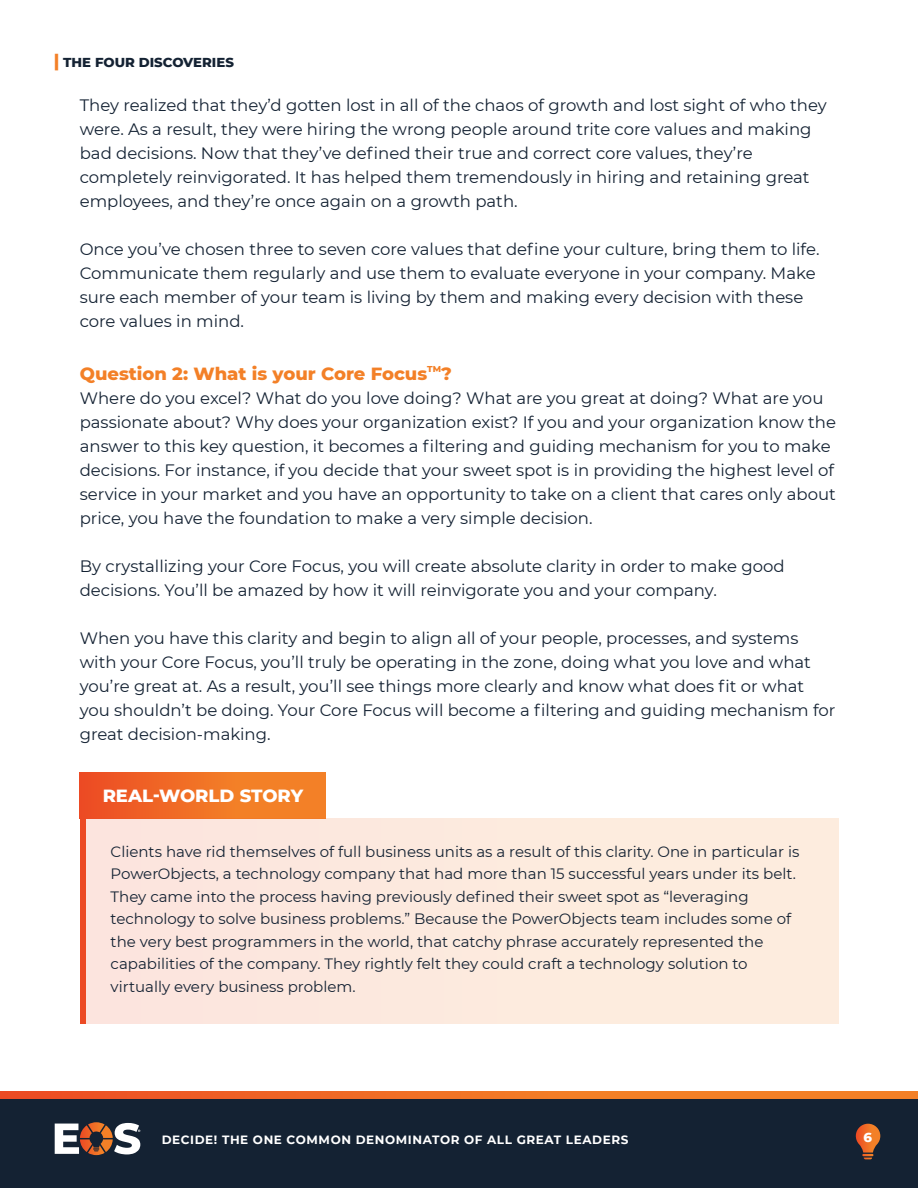
<style>
.page{position:relative;width:918px;height:1188px;background:#fff}
.page>*{position:absolute;margin:0;border:0;box-sizing:border-box;transform-origin:0 0}
.t1{font:800 18px "Montserrat";color:#f38027}
.t2{font:800 18px "Montserrat";color:#fff}
.t3{font:16.5px/24px "Montserrat";color:#142233}
.t4{font:15px/22.5px "Montserrat";color:#142233}
.t5{font:800 13.2px "Montserrat";color:#142233}
.t6{font:800 13.2px "Montserrat";color:#fff}
.t7{font:700 12px "Montserrat";letter-spacing:.05em;color:#fff}
.s1{font-size:18px;color:#f38027}
</style>
<div class="page">
<div style="left:0;top:1095px;width:918px;height:93px;background:#142233"></div>
<svg style="left:856px;top:1124px;width:24px;height:35px"></svg>
<svg style="left:0;top:1091px;width:918px;height:8px;background:#f06e26"></svg>
<div style="left:80px;top:772px;width:245px;height:46px;background:linear-gradient(to right,#ed5124,#f58d28)"></div>
<div style="left:81px;top:818px;width:757px;height:206px;background:#fceade"></div>
<div style="left:80px;top:818px;width:5px;height:206px;background:#ec4a24"></div>
<svg style="left:55px;top:1122px;width:85px;height:33px"></svg>
<p class="t5" style="left:54px;top:53px;width:182px"><span class="s1">|</span> THE FOUR DISCOVERIES</p>
<p class="t3" style="left:80px;top:93px;width:749px">They realized that they’d gotten lost in all of the chaos of growth and lost sight of who they were. As a result, they were hiring the wrong people around trite core values and making bad decisions. Now that they’ve defined their true and correct core values, they’re completely reinvigorated. It has helped them tremendously in hiring and retaining great employees, and they’re once again on a growth path.</p>
<p class="t3" style="left:80px;top:237px;width:741px">Once you’ve chosen three to seven core values that define your culture, bring them to life.<br>Communicate them regularly and use them to evaluate everyone in your company. Make sure each member of your team is living by them and making every decision with these core values in mind.</p>
<p class="t1" style="left:80px;top:360px;width:374px">Question 2: What is your Core Focus<sup>TM</sup>?</p>
<p class="t3" style="left:80px;top:385px;width:758px">Where do you excel? What do you love doing? What are you great at doing? What are you passionate about? Why does your organization exist? If you and your organization know the answer to this key question, it becomes a filtering and guiding mechanism for you to make decisions. For instance, if you decide that your sweet spot is in providing the highest level of service in your market and you have an opportunity to take on a client that cares only about price, you have the foundation to make a very simple decision.</p>
<p class="t3" style="left:80px;top:553px;width:706px">By crystallizing your Core Focus, you will create absolute clarity in order to make good decisions. You’ll be amazed by how it will reinvigorate you and your company.</p>
<p class="t3" style="left:80px;top:625px;width:757px">When you have this clarity and begin to align all of your people, processes, and systems with your Core Focus, you’ll truly be operating in the zone, doing what you love and what you’re great at. As a result, you’ll see things more clearly and know what does fit or what you shouldn’t be doing. Your Core Focus will become a filtering and guiding mechanism for great decision-making.</p>
<p class="t2" style="left:103px;top:783px;width:202px">REAL-WORLD STORY</p>
<p class="t4" style="left:111px;top:840px;width:690px">Clients have rid themselves of full business units as a result of this clarity. One in particular is PowerObjects, a technology company that had more than 15 successful years under its belt.<br>They came into the process having previously defined their sweet spot as “leveraging technology to solve business problems.” Because the PowerObjects team includes some of the very best programmers in the world, that catchy phrase accurately represented the capabilities of the company. They rightly felt they could craft a technology solution to virtually every business problem.</p>
<p class="t7" style="left:162px;top:1131px;width:468px">DECIDE! THE ONE COMMON DENOMINATOR OF ALL GREAT LEADERS</p>
<p class="t6" style="left:864px;top:1128px;width:10px">6</p>
</div>
